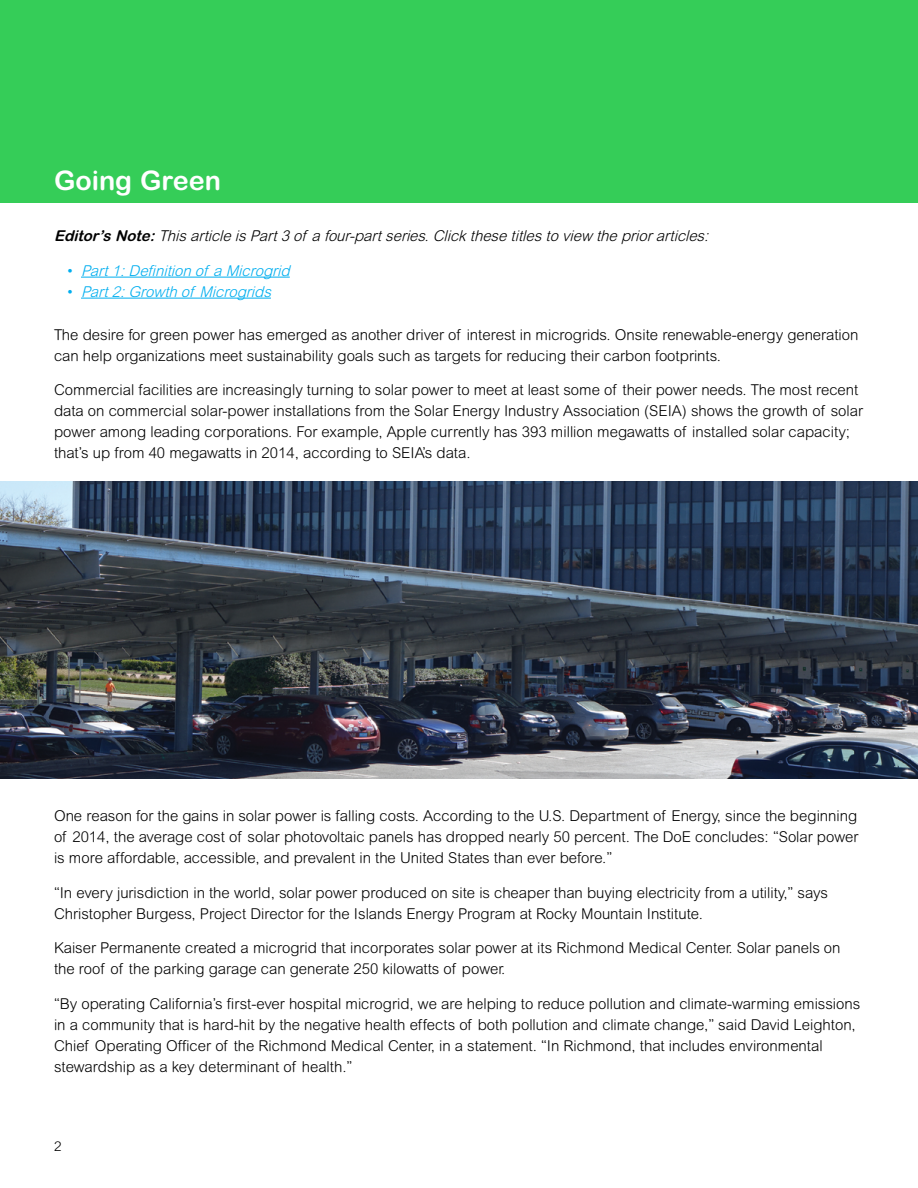
<style>
.page{position:relative;width:918px;height:1188px;background:#fff}
.page>*{position:absolute;margin:0;border:0;box-sizing:border-box;transform-origin:0 0}
.t1{font:700 27px "Arial Rounded MT Std";color:#fff}
.t2{font:300 15px/21px "Arial Rounded MT Std";color:#000}
.t3{font:italic 300 15px "Arial Rounded MT Std";color:#000}
.t4{font:italic 300 15px "Arial Rounded MT Std";color:#00aeef}
.t5{font:300 13.5px "Arial MT Pro";color:#000}
.s1{font-weight:700}
.s2{font-style:normal}
</style>
<div class="page">
<div style="left:0;top:0;width:918px;height:202px;background:#35cd58"></div>
<img style="left:0;top:482px;width:918px;height:297px">
<hr style="left:81px;top:277px;width:209px;height:1px;background:#00aeef">
<hr style="left:81px;top:298px;width:190px;height:1px;background:#00aeef">
<h1 class="t1" style="left:54px;top:164px;width:169px">Going Green</h1>
<p class="t3" style="left:54px;top:227px;width:660px"><span class="s1">Editor’s Note:</span>Thisarticle isPart3 of a four-partseries.Clickthese titlesto view the priorarticles:</p>
<p class="t4" style="left:68px;top:262px;width:228px"><span class="s2">•</span> Part1:Definition of a Microgrid</p>
<p class="t4" style="left:68px;top:283px;width:209px"><span class="s2">•</span> Part2:Growth of Microgrids</p>
<p class="t2" style="left:54px;top:324px;width:806px">The desire for green power has emerged as another driver of interest in microgrids. Onsite renewable-energy generation can help organizations meet sustainability goals such as targets for reducing their carbon footprints.</p>
<p class="t2" style="left:54px;top:379px;width:811px">Commercial facilities are increasingly turning to solar power to meet at least some of their power needs. The most recent data on commercial solar-power installations from the Solar Energy Industry Association (SEIA) shows the growth of solar power among leading corporations. For example, Apple currently has 393 million megawatts of installed solar capacity; that’s up from 40 megawatts in 2014, according to SEIA’s data.</p>
<p class="t2" style="left:54px;top:805px;width:806px;text-align:justify">One reason for the gains in solar power is falling costs. According to the U.S. Department of Energy, since the beginning of 2014, the average cost of solar photovoltaic panels has dropped nearly 50 percent. The DoE concludes: “Solar power is more affordable, accessible, and prevalent in the United States than ever before.”</p>
<p class="t2" style="left:54px;top:882px;width:776px">“In every jurisdiction in the world, solar power produced on site is cheaper than buying electricity from a utility,” says<br>Christopher Burgess, Project Director for the Islands Energy Program at Rocky Mountain Institute.</p>
<p class="t2" style="left:54px;top:937px;width:788px">Kaiser Permanente created a microgrid that incorporates solar power at its Richmond Medical Center. Solar panels on the roof of the parking garage can generate 250 kilowatts of power.</p>
<p class="t2" style="left:54px;top:993px;width:808px">“By operating California’s first-ever hospital microgrid, we are helping to reduce pollution and climate-warming emissions in a community that is hard-hit by the negative health effects of both pollution and climate change,” said David Leighton, Chief Operating Officer of the Richmond Medical Center, in a statement. “In Richmond, that includes environmental stewardship as a key determinant of health.”</p>
<p class="t5" style="left:54px;top:1138px;width:9px">2</p>
</div>
